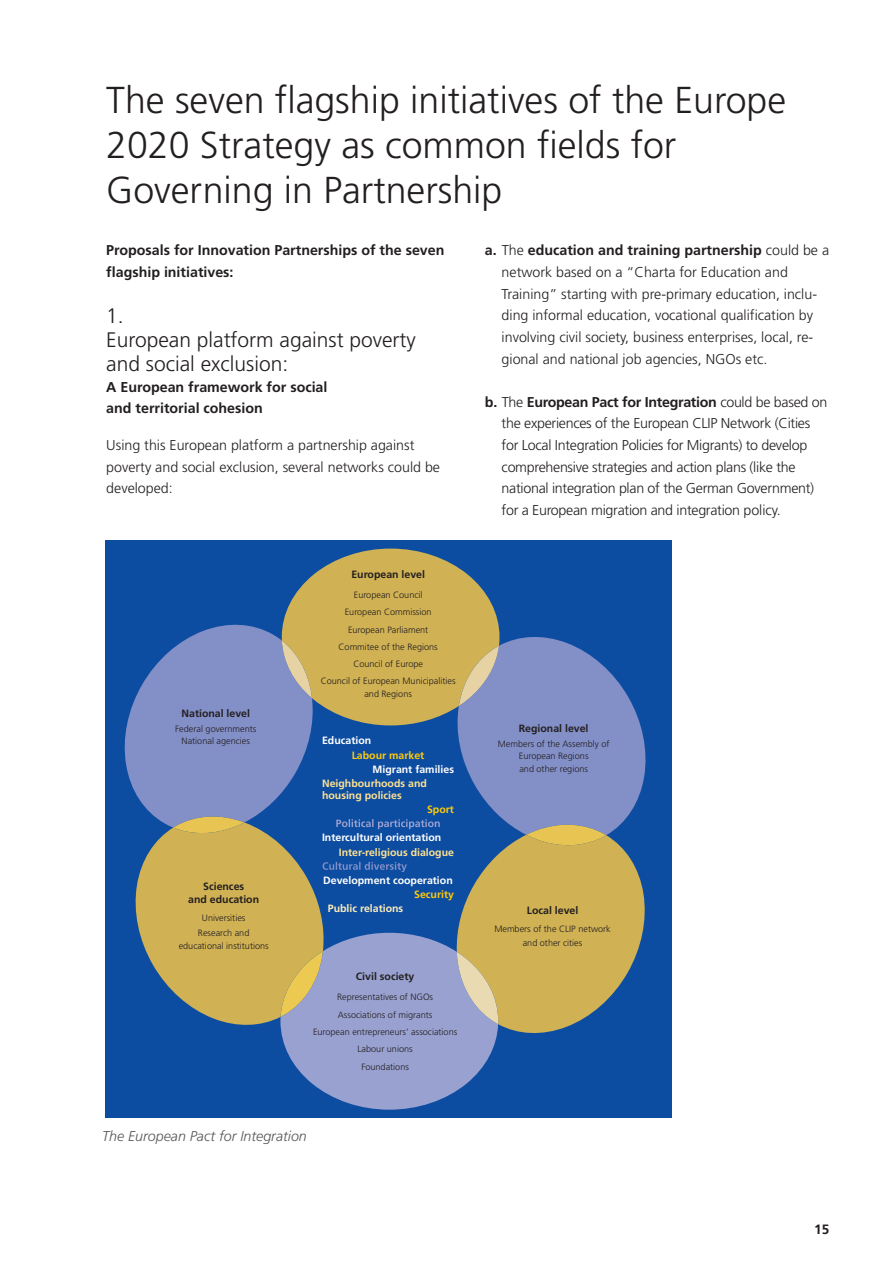
<style>
.page{position:relative;width:893px;height:1263px;background:#fff}
.page>*{position:absolute;margin:0;border:0;box-sizing:border-box;transform-origin:0 0}
.t1{font:300 37.5px/45px "Frutiger";color:#231f20}
.t2{font:300 21px/24px "Frutiger";color:#231f20}
.t3{font:300 14.25px/21.6px "Frutiger";color:#231f20}
.t4{font:300 14.25px/21.6px "Frutiger";letter-spacing:-.02em;color:#231f20}
.t5{font:700 14.25px/21.6px "Frutiger";color:#231f20}
.t6{font:italic 300 14.25px "Frutiger";color:#57585a}
.t7{font:700 13.5px "Frutiger";color:#231f20}
.t8{font:700 10.5px/12.5px "Frutiger";color:#231f20;text-align:center}
.t9{font:700 10.5px "Frutiger";color:#fff}
.t10{font:700 10.5px/11.6px "Frutiger";color:#ffe292}
.t11{font:700 10.5px "Frutiger";color:#feca0a}
.t12{font:700 10.5px "Frutiger";color:#feedbb}
.t13{font:300 9.15px/17.2px "Frutiger";color:#231f20;text-align:center}
.s1{font-weight:700}
</style>
<div class="page">
<div style="left:106px;top:540px;width:566px;height:578px;background:#0d4da1"></div>
<svg style="left:124px;top:549px;width:522px;height:561px"></svg>
<h1 class="t1" style="left:106px;top:81px;width:681px">The seven flagship initiatives of the Europe<br>2020 Strategy as common fields for<br>Governing in Partnership</h1>
<h3 class="t5" style="left:106px;top:241px;width:340px">Proposals for Innovation Partnerships of the seven flagship initiatives:</h3>
<h2 class="t2" style="left:106px;top:305px;width:311px">1.<br>European platform against poverty and social exclusion:</h2>
<h3 class="t5" style="left:106px;top:377px;width:223px;line-height:21px">A European framework for social and territorial cohesion</h3>
<h3 class="t3" style="left:106px;top:435px;width:335px">Using this European platform a partnership against poverty and social exclusion, several networks could be developed:</h3>
<p class="t8" style="left:182px;top:707px;width:70px">National level</p>
<p class="t13" style="left:175px;top:723px;width:83px;line-height:12.5px">Federal governments<br>National agencies</p>
<p class="t8" style="left:188px;top:881px;width:72px">Sciences<br>and education</p>
<p class="t13" style="left:198px;top:911px;width:53px;line-height:15.3px">Universities<br>Research and</p>
<p class="t13" style="left:179px;top:938px;width:92px">educational institutions</p>
<p class="t8" style="left:351px;top:569px;width:75px">European level</p>
<p class="t13" style="left:321px;top:587px;width:136px">European Council<br>European Commission<br>European Parliament<br>Commitee of the Regions<br>Council of Europe<br>Council of European Municipalities</p>
<p class="t13" style="left:364px;top:686px;width:49px">and Regions</p>
<p class="t9" style="left:322px;top:736px;width:51px">Education</p>
<p class="t11" style="left:352px;top:751px;width:74px">Labour market</p>
<p class="t9" style="left:373px;top:765px;width:83px">Migrant families</p>
<p class="t10" style="left:322px;top:778px;width:106px">Neighbourhoods and housing policies</p>
<p class="t11" style="left:427px;top:805px;width:28px">Sport</p>
<p class="t9" style="left:322px;top:833px;width:121px">Intercultural orientation</p>
<p class="t10" style="left:339px;top:847px;width:117px">Inter-religious dialogue</p>
<p class="t9" style="left:323px;top:876px;width:131px">Development cooperation</p>
<p class="t11" style="left:414px;top:890px;width:41px">Security</p>
<p class="t12" style="left:328px;top:904px;width:77px">Public relations</p>
<p class="t8" style="left:356px;top:971px;width:60px">Civil society</p>
<p class="t13" style="left:313px;top:989px;width:146px">Representatives of NGOs<br>Associations of migrants<br>European entrepreneurs’ associations<br>Labour unions<br>Foundations</p>
<h3 class="t6" style="left:102px;top:1130px;width:206px">The European Pact for Integration</h3>
<p class="t3" style="left:502px;top:241px;width:329px;text-indent:-17px"><span class="s1">a.</span> The <span class="s1">education and training partnership</span> could be a network based on a “Charta for Education and Training” starting with pre-primary education, inclu&shy;ding informal education, vocational qualification by involving civil society, business enterprises, local, re&shy;gional and national job agencies, NGOs etc.</p>
<p class="t4" style="left:502px;top:392px;width:327px;text-indent:-17px"><span class="s1">b.</span> The <span class="s1">European Pact for Integration</span> could be based on the experiences of the European CLIP Network (Cities for Local Integration Policies for Migrants) to develop comprehensive strategies and action plans (like the national integration plan of the German Government) for a European migration and integration policy.</p>
<p class="t8" style="left:519px;top:723px;width:71px">Regional level</p>
<p class="t13" style="left:498px;top:738px;width:113px;line-height:12.5px">Members of the Assembly of<br>European Regions<br>and other regions</p>
<p class="t8" style="left:527px;top:905px;width:53px">Local level</p>
<p class="t13" style="left:494px;top:923px;width:118px;line-height:13.5px">Members of the CLIP network and other cities</p>
<h3 class="t7" style="left:814px;top:1224px;width:16px">15</h3>
</div>
